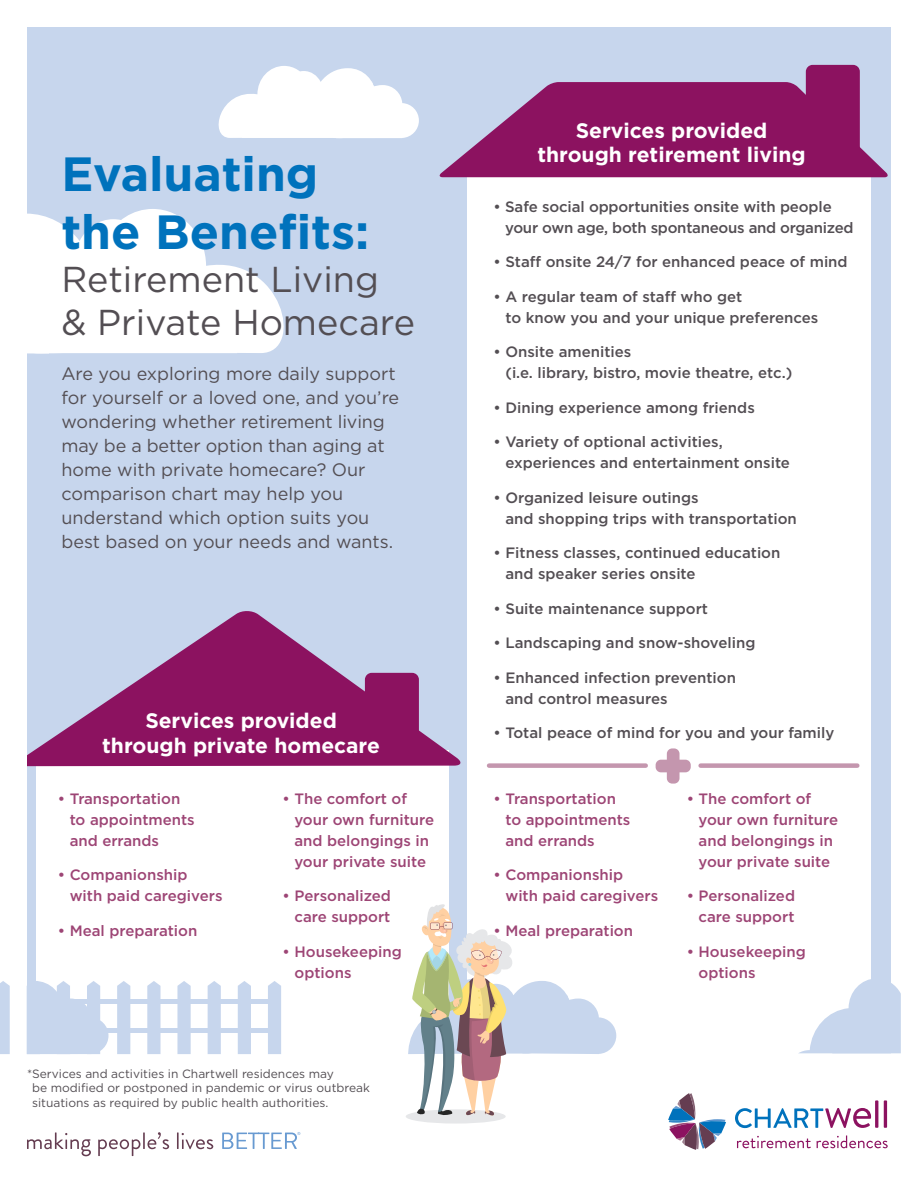
<style>
.page{position:relative;width:918px;height:1188px;background:#fff}
.page>*{position:absolute;margin:0;border:0;box-sizing:border-box;transform-origin:0 0}
.t1{font:700 48px/57.6px "Gotham HTF";color:#0072bc}
.t2{font:36px/43.2px "Gotham HTF";color:#534e53}
.t3{font:700 21px/24px "Gotham HTF";color:#fff;text-align:center}
.t4{font:18px/24px "Gotham HTF";color:#534e53}
.t5{font:500 15px/21px "Gotham HTF";color:#534e53}
.t6{font:500 15px/21px "Gotham HTF";color:#9d4575}
.t7{font:500 15px/21px "Gotham HTF";letter-spacing:-.02em;color:#534e53}
.t8{font:12px/14.4px "Gotham HTF";color:#534e53}
</style>
<div class="page">
<div style="left:27px;top:27px;width:864px;height:1024px;background:#c7d6ed"></div>
<svg style="left:27px;top:209px;width:257px;height:144px"></svg>
<svg style="left:218px;top:66px;width:201px;height:72px"></svg>
<div style="left:468px;top:170px;width:403px;height:898px;background:#fff"></div>
<svg style="left:439px;top:82px;width:449px;height:95px"></svg>
<div style="left:806px;top:65px;width:54px;height:100px;background:#8c1260;border-radius:7px"></div>
<div style="left:36px;top:751px;width:412px;height:310px;background:#fff"></div>
<svg style="left:27px;top:611px;width:434px;height:155px;fill:#8c1260"></svg>
<div style="left:365px;top:673px;width:54px;height:77px;background:#8c1260;border-radius:7px"></div>
<hr style="left:0;top:1000px;width:278px;height:4px;background:#c7d6ed">
<div style="left:0;top:1028px;width:278px;height:5px;background:#c7d6ed"></div>
<div style="left:701px;top:763px;width:156px;height:5px;background:#c496ae"></div>
<div style="left:489px;top:763px;width:157px;height:5px;background:#c496ae"></div>
<svg style="left:268px;top:981px;width:13px;height:73px"></svg>
<svg style="left:238px;top:981px;width:13px;height:73px"></svg>
<svg style="left:208px;top:981px;width:13px;height:73px"></svg>
<svg style="left:177px;top:981px;width:14px;height:73px"></svg>
<svg style="left:147px;top:981px;width:14px;height:73px"></svg>
<svg style="left:117px;top:981px;width:13px;height:73px"></svg>
<svg style="left:0;top:981px;width:108px;height:73px"></svg>
<svg style="left:799px;top:979px;width:102px;height:74px"></svg>
<div style="left:667px;top:748px;width:13px;height:36px;background:#c496ae;border-radius:5px"></div>
<div style="left:656px;top:760px;width:35px;height:12px;background:#c496ae;border-radius:5px"></div>
<div style="left:406px;top:1109px;width:100px;height:15px;background:#e6e7e9;border-radius:50%"></div>
<svg style="left:407px;top:903px;width:209px;height:213px"></svg>
<svg style="left:27px;top:1132px;width:186px;height:24px"></svg>
<svg style="left:222px;top:1132px;width:78px;height:17px"></svg>
<svg style="left:668px;top:1093px;width:58px;height:56px"></svg>
<svg style="left:735px;top:1108px;width:136px;height:20px"></svg>
<hr style="left:875px;top:1100px;width:3px;height:28px;background:#8c1260">
<hr style="left:884px;top:1100px;width:3px;height:28px;background:#8c1260">
<svg style="left:737px;top:1136px;width:74px;height:12px"></svg>
<svg style="left:817px;top:1135px;width:71px;height:13px"></svg>
<h1 class="t1" style="left:61px;top:144px;width:310px">Evaluating the Benefits:</h1>
<h2 class="t2" style="left:61px;top:257px;width:355px">Retirement Living<br>&amp; Private Homecare</h2>
<p class="t4" style="left:61px;top:361px;width:339px">Are you exploring more daily support for yourself or a loved one, and you’re wondering whether retirement living may be a better option than aging at home with private homecare? Our comparison chart may help you understand which option suits you best based on your needs and wants.</p>
<h3 class="t3" style="left:102px;top:707px;width:279px;line-height:25.2px">Services provided through private homecare</h3>
<p class="t6" style="left:70px;top:788px;width:127px;text-indent:-12px">• Transportation to appointments and errands</p>
<p class="t6" style="left:295px;top:788px;width:141px;text-indent:-12px">• The comfort of your own furniture and belongings in your private suite</p>
<p class="t6" style="left:283px;top:885px;width:110px;text-align:right">• Personalized care support</p>
<p class="t6" style="left:295px;top:941px;width:109px;text-indent:-12px">• Housekeeping options</p>
<p class="t6" style="left:70px;top:864px;width:154px;text-indent:-12px">• Companionship with paid caregivers</p>
<p class="t6" style="left:58px;top:920px;width:141px">• Meal preparation</p>
<p class="t8" style="left:32px;top:1066px;width:339px;text-indent:-5px">*Services and activities in Chartwell residences may<br>be modified or postponed in pandemic or virus outbreak situations as required by public health authorities.</p>
<h3 class="t3" style="left:537px;top:119px;width:270px">Services provided through retirement living</h3>
<p class="t7" style="left:505px;top:196px;width:350px;text-indent:-12px">• Safe social opportunities onsite with people your own age, both spontaneous and organized</p>
<p class="t5" style="left:494px;top:251px;width:356px">• Staff onsite 24/7 for enhanced peace of mind</p>
<p class="t5" style="left:505px;top:286px;width:314px;text-indent:-12px">• A regular team of staff who get<br>to know you and your unique preferences</p>
<p class="t5" style="left:505px;top:341px;width:288px;text-indent:-12px">• Onsite amenities<br>(i.e. library, bistro, movie theatre, etc.)</p>
<p class="t5" style="left:494px;top:397px;width:263px">• Dining experience among friends</p>
<p class="t5" style="left:505px;top:431px;width:286px;text-indent:-12px">• Variety of optional activities, experiences and entertainment onsite</p>
<p class="t5" style="left:505px;top:487px;width:293px;text-indent:-12px">• Organized leisure outings<br>and shopping trips with transportation</p>
<p class="t5" style="left:505px;top:542px;width:277px;text-indent:-12px">• Fitness classes, continued education and speaker series onsite</p>
<p class="t5" style="left:494px;top:598px;width:216px">• Suite maintenance support</p>
<p class="t5" style="left:494px;top:632px;width:263px">• Landscaping and snow-shoveling</p>
<p class="t5" style="left:505px;top:667px;width:232px;text-indent:-12px">• Enhanced infection prevention and control measures</p>
<p class="t5" style="left:494px;top:722px;width:342px">• Total peace of mind for you and your family</p>
<p class="t6" style="left:494px;top:788px;width:124px">• Transportation</p>
<p class="t6" style="left:699px;top:788px;width:141px;text-indent:-12px">• The comfort of your own furniture and belongings in your private suite</p>
<p class="t6" style="left:687px;top:885px;width:110px;text-align:right">• Personalized care support</p>
<p class="t6" style="left:699px;top:941px;width:109px;text-indent:-12px">• Housekeeping options</p>
<p class="t6" style="left:505px;top:809px;width:127px">to appointments and errands</p>
<p class="t6" style="left:505px;top:864px;width:154px;text-indent:-12px">• Companionship with paid caregivers</p>
<p class="t6" style="left:494px;top:920px;width:141px">• Meal preparation</p>
</div>
